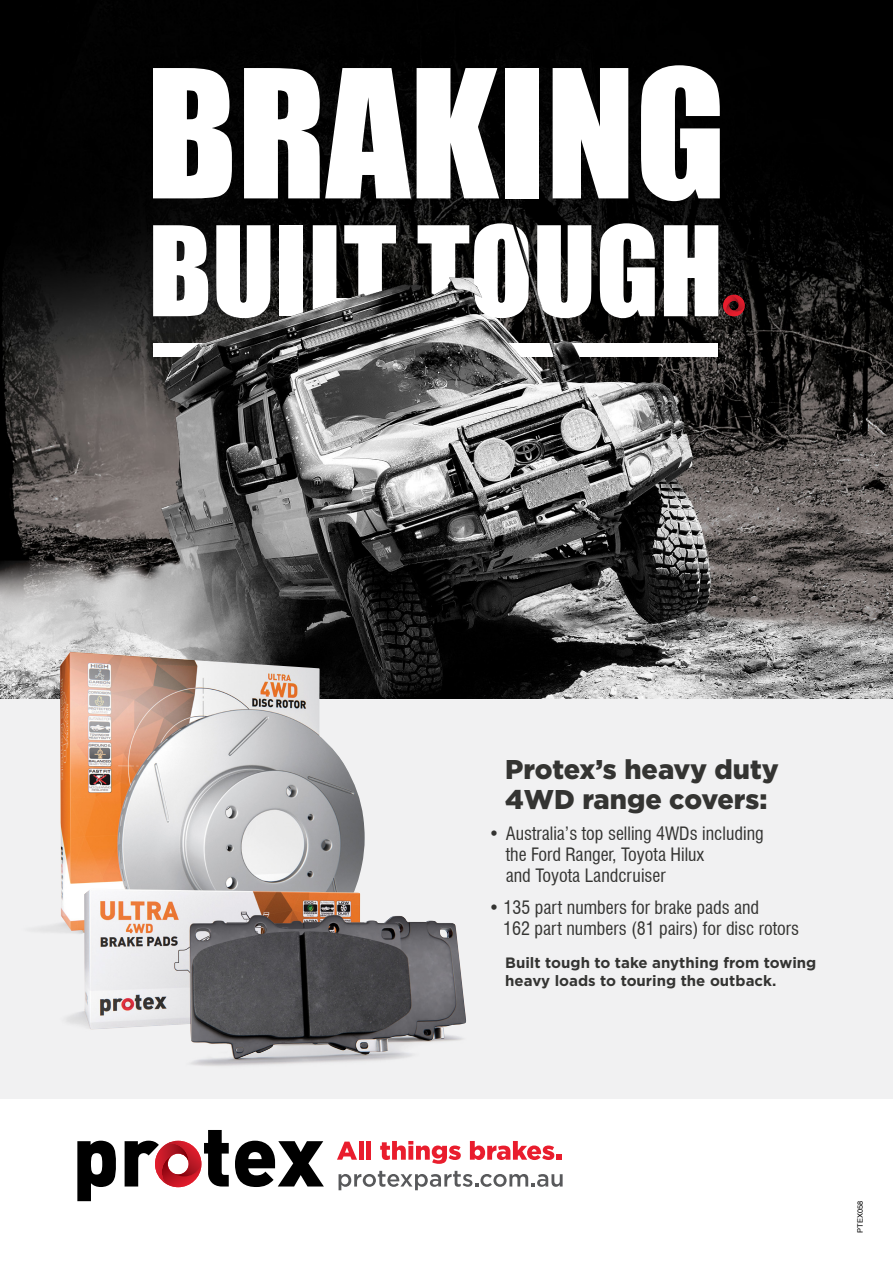
<style>
.page{position:relative;width:893px;height:1263px;background:#fff}
.page>*{position:absolute;margin:0;border:0;box-sizing:border-box;transform-origin:0 0}
.t1{font:164.85px "Impact";color:#fff}
.t2{font:115.05px "Impact";color:#fff}
.t3{font:900 27.15px/30px "Gotham";color:#343432}
.t4{font:condensed 18px/21px "Swiss 721 BT";color:#343432}
.t5{font:700 15px/18px "Gotham";color:#343432}
.t6{font:7.5px "Helvetica";color:#000}
</style>
<div class="page">
<div style="left:0;top:0;width:893px;height:1099px;background:#f1f1f2"></div>
<svg style="left:77px;top:1141px;width:39px;height:60px"></svg>
<svg style="left:235px;top:1141px;width:89px;height:46px"></svg>
<svg style="left:125px;top:1130px;width:104px;height:57px"></svg>
<img style="left:162px;top:1176px;width:39px;height:11px">
<img style="left:155px;top:1143px;width:34px;height:41px">
<img style="left:167px;top:1141px;width:34px;height:35px">
<svg style="left:339px;top:1171px;width:224px;height:19px"></svg>
<svg style="left:337px;top:1141px;width:20px;height:19px"></svg>
<hr style="left:359px;top:1141px;width:4px;height:19px;background:#e91d2d">
<div style="left:366px;top:1141px;width:5px;height:19px;background:#e91d2d"></div>
<svg style="left:380px;top:1141px;width:81px;height:23px"></svg>
<svg style="left:470px;top:1141px;width:91px;height:19px"></svg>
<img style="left:0;top:0;width:893px;height:698px">
<svg style="left:153px;top:355px;width:565px;height:2px"></svg>
<svg style="left:723px;top:295px;width:22px;height:21px"></svg>
<svg style="left:153px;top:343px;width:565px;height:12px"></svg>
<img style="left:2px;top:688px;width:58px;height:244px">
<img style="left:60px;top:652px;width:305px;height:237px">
<img style="left:49px;top:889px;width:418px;height:177px">
<img style="left:84px;top:889px;width:382px;height:171px">
<h1 class="t1" style="left:146px;top:6px;width:581px">BRAKING</h1>
<h2 class="t2" style="left:148px;top:182px;width:576px">BUILT TOUGH</h2>
<h3 class="t3" style="left:505px;top:754px;width:275px">Protex’s heavy duty<br>4WD range covers:</h3>
<p class="t4" style="left:506px;top:823px;width:259px;text-indent:-17px">• Australia’s top selling 4WDs including the Ford Ranger, Toyota Hilux<br>and Toyota Landcruiser</p>
<p class="t4" style="left:503px;top:897px;width:298px;text-indent:-14px">• 135 part numbers for brake pads and<br>162 part numbers (81 pairs) for disc rotors</p>
<p class="t5" style="left:505px;top:953px;width:313px">Built tough to take anything from towing heavy loads to touring the outback.</p>
<p class="t6" style="left:854px;top:1233px;width:34px;rotate:-90deg">PTEX058</p>
</div>
